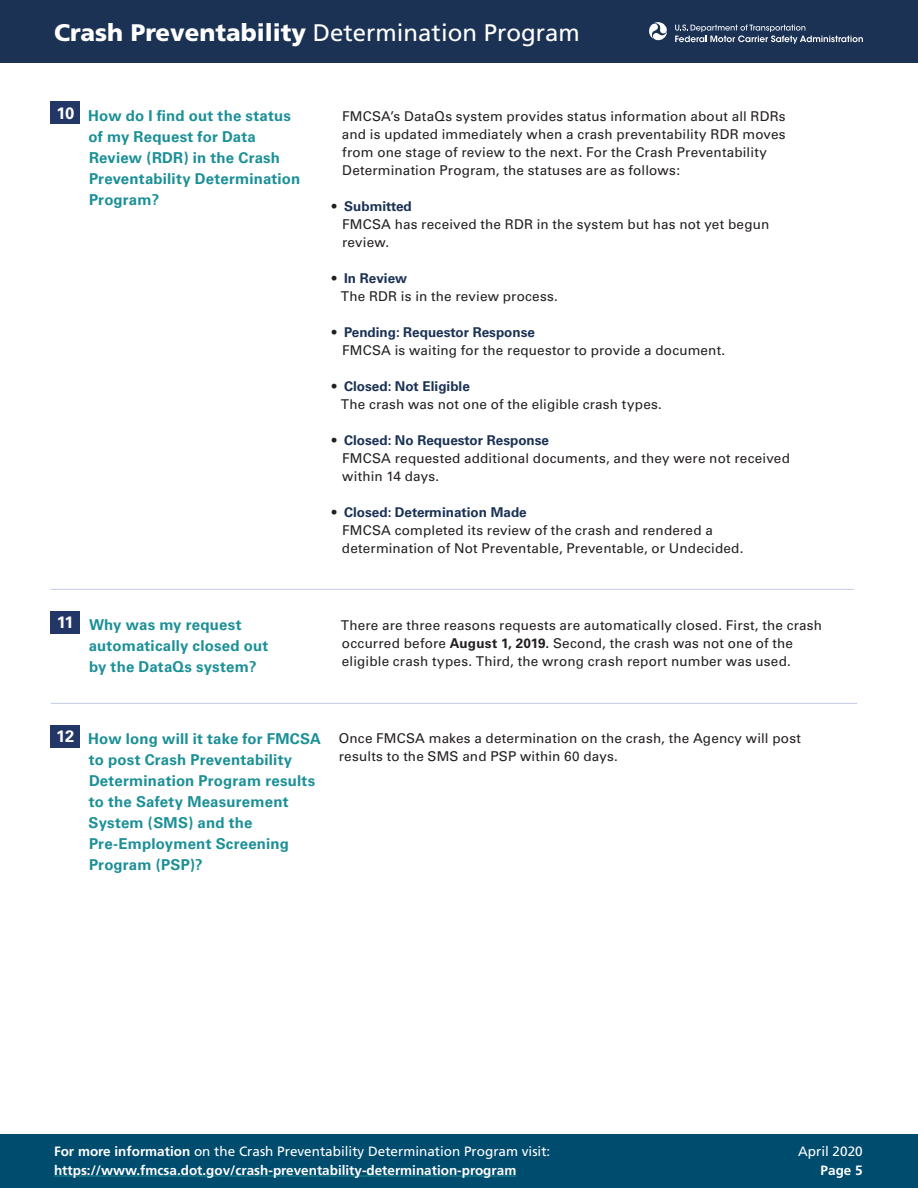
<style>
.page{position:relative;width:918px;height:1188px;background:#fff}
.page>*{position:absolute;margin:0;border:0;box-sizing:border-box;transform-origin:0 0}
.t1{font:24px "Frutiger";color:#fff}
.t2{font:700 15px/21px "Univers";letter-spacing:.01em;color:#1c9097}
.BT{font:13.5px/18px "Univers";letter-spacing:.015em;color:#231f20}
.t3{font:700 13.5px/18.8px "Frutiger";color:#fff}
.SB{font:700 13.5px "Univers";color:#1b3254}
.t4{font:13.5px "Frutiger";color:#fff}
.s1{font-weight:900}
.s2{font-size:16.5px;color:#fff}
.s3{font-weight:400;color:#231f20}
.s4{font-weight:700}
.s5{font-weight:400}
</style>
<div class="page">
<div style="left:0;top:0;width:918px;height:63px;background:#1b3254"></div>
<div style="left:0;top:1134px;width:918px;height:54px;background:#004c6e"></div>
<hr style="left:54px;top:1176px;width:462px;height:1px;background:#1c9097">
<svg style="left:649px;top:22px;width:18px;height:19px"></svg>
<svg style="left:675px;top:25px;width:188px;height:19px"></svg>
<div style="left:51px;top:101px;width:29px;height:23px;background:#233767"></div>
<hr style="left:51px;top:589px;width:803px;height:1px;background:#c3cae1">
<div style="left:51px;top:611px;width:29px;height:22px;background:#233767"></div>
<hr style="left:51px;top:703px;width:806px;height:1px;background:#c3cae1">
<div style="left:51px;top:725px;width:29px;height:22px;background:#233767"></div>
<h1 class="t1" style="left:54px;top:18px;width:527px"><span class="s1">Crash Preventability</span> Determination Program</h1>
<p class="t2" style="left:89px;top:105px;width:213px;text-indent:-32px"><span class="s2">10</span> How do I find out the status of my Request for Data<br>Review (RDR) in the Crash<br>Preventability Determination<br>Program?</p>
<p class="BT" style="left:342px;top:107px;width:445px">FMCSA’s DataQs system provides status information about all RDRs and is updated immediately when a crash preventability RDR moves from one stage of review to the next. For the Crash Preventability Determination Program, the statuses are as follows:</p>
<h2 class="SB" style="left:332px;top:198px;width:81px"><span class="s3">•</span> Submitted</h2>
<p class="BT" style="left:342px;top:215px;width:429px">FMCSA has received the RDR in the system but has not yet begun review.</p>
<h2 class="SB" style="left:332px;top:270px;width:77px"><span class="s3">•</span> In Review</h2>
<p class="BT" style="left:341px;top:287px;width:219px">The RDR is in the review process.</p>
<h2 class="SB" style="left:332px;top:324px;width:205px"><span class="s3">•</span> Pending: Requestor Response</h2>
<p class="BT" style="left:342px;top:341px;width:385px">FMCSA is waiting for the requestor to provide a document.</p>
<h2 class="SB" style="left:332px;top:378px;width:139px"><span class="s3">•</span> Closed: Not Eligible</h2>
<p class="BT" style="left:341px;top:395px;width:323px">The crash was not one of the eligible crash types.</p>
<h2 class="SB" style="left:332px;top:432px;width:219px"><span class="s3">•</span> Closed: No Requestor Response</h2>
<p class="BT" style="left:342px;top:449px;width:449px">FMCSA requested additional documents, and they were not received within 14 days.</p>
<h2 class="SB" style="left:332px;top:504px;width:196px"><span class="s3">•</span> Closed: Determination Made</h2>
<p class="BT" style="left:342px;top:521px;width:403px">FMCSA completed its review of the crash and rendered a determination of Not Preventable, Preventable, or Undecided.</p>
<p class="t2" style="left:89px;top:615px;width:181px;text-indent:-32px"><span class="s2">11</span> Why was my request automatically closed out by the DataQs system?</p>
<p class="BT" style="left:341px;top:617px;width:483px">There are three reasons requests are automatically closed. First, the crash occurred before <span class="s4">August 1, 2019.</span> Second, the crash was not one of the eligible crash types. Third, the wrong crash report number was used.</p>
<p class="t2" style="left:89px;top:729px;width:234px;text-indent:-32px"><span class="s2">12</span> How long will it take for FMCSA to post Crash Preventability<br>Determination Program results to the Safety Measurement<br>System (SMS) and the<br>Pre-Employment Screening<br>Program (PSP)?</p>
<p class="BT" style="left:339px;top:730px;width:464px">Once FMCSA makes a determination on the crash, the Agency will post results to the SMS and PSP within 60 days.</p>
<p class="t3" style="left:54px;top:1142px;width:498px">For more information <span class="s5">on the Crash Preventability Determination Program visit: </span>https://www.fmcsa.dot.gov/crash-preventability-determination-program</p>
<p class="t4" style="left:798px;top:1143px;width:66px">April 2020</p>
<p class="t3" style="left:821px;top:1161px;width:44px">Page 5</p>
</div>
